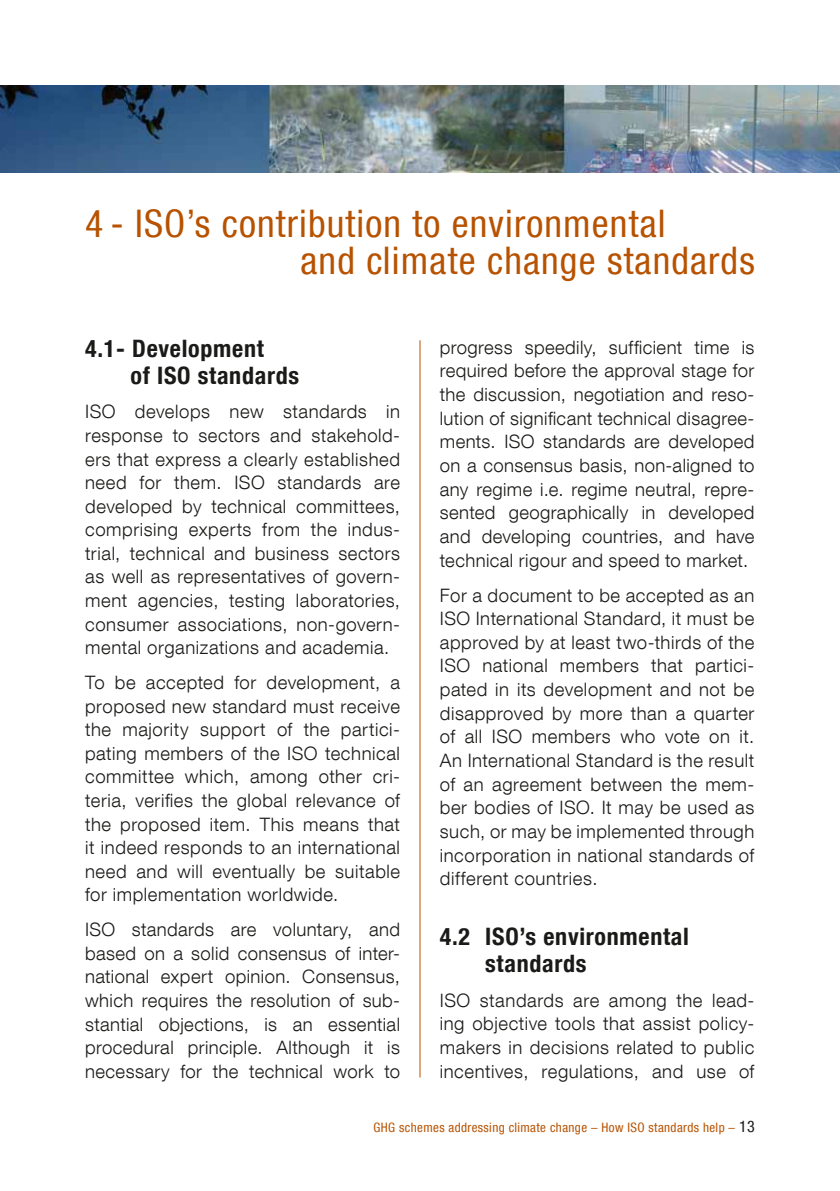
<style>
.page{position:relative;width:840px;height:1191px;background:#fff}
.page>*{position:absolute;margin:0;border:0;box-sizing:border-box;transform-origin:0 0}
.t1{font:condensed 38px/37px "Helvetica Neue LT Com";letter-spacing:.03em;color:#b75200}
.t2{font:700 condensed 24px/26px "Helvetica Neue LT Com";letter-spacing:.03em;color:#1a1a18}
.t3{font:300 18.4px/23.6px "Helvetica Neue LT Com";letter-spacing:.025em;color:#1a1a18;text-align:justify}
.t4{font:condensed 13px "Helvetica Neue LT Com";letter-spacing:.03em;color:#b75200}
.s1{font-size:16px;color:#1a1a18}
</style>
<div class="page">
<hr style="left:419px;top:340px;width:1px;height:737px;background:#b75200">
<img style="left:0;top:86px;width:839px;height:87px">
<h1 class="t1" style="left:300px;top:204px;width:455px;text-indent:-215px">4 - ISO’s contribution to environmental<br>and climate change standards</h1>
<h2 class="t2" style="left:130px;top:336px;width:170px;text-indent:-45px">4.1- Development<br>of ISO standards</h2>
<p class="t3" style="left:85px;top:400px;width:316px">ISO develops new standards in response to sectors and stakehold&shy;ers that express a clearly established need for them. ISO standards are developed by technical committees, comprising experts from the indus&shy;trial, technical and business sectors as well as representatives of govern&shy;ment agencies, testing laboratories, consumer associations, non-govern&shy;mental organizations and academia.</p>
<p class="t3" style="left:85px;top:670px;width:316px">To be accepted for development, a proposed new standard must receive the majority support of the partici&shy;pating members of the ISO technical committee which, among other cri&shy;teria, verifies the global relevance of the proposed item. This means that it indeed responds to an international need and will eventually be suitable for implementation worldwide.</p>
<p class="t3" style="left:85px;top:917px;width:316px">ISO standards are voluntary, and based on a solid consensus of inter&shy;national expert opinion. Consensus, which requires the resolution of sub&shy;stantial objections, is an essential procedural principle. Although it is necessary for the technical work to</p>
<p class="t3" style="left:439px;top:335px;width:316px">progress speedily, sufficient time is required before the approval stage for the discussion, negotiation and reso&shy;lution of significant technical disagree&shy;ments. ISO standards are developed on a consensus basis, non-aligned to any regime i.e. regime neutral, repre&shy;sented geographically in developed and developing countries, and have technical rigour and speed to market.</p>
<p class="t3" style="left:439px;top:583px;width:316px">For a document to be accepted as an ISO International Standard, it must be approved by at least two-thirds of the ISO national members that partici&shy;pated in its development and not be disapproved by more than a quarter of all ISO members who vote on it.<br>An International Standard is the result of an agreement between the mem&shy;ber bodies of ISO. It may be used as such, or may be implemented through incorporation in national standards of different countries.</p>
<h2 class="t2" style="left:485px;top:924px;width:205px;text-indent:-45px">4.2 ISO’s environmental standards</h2>
<p class="t3" style="left:439px;top:987px;width:316px">ISO standards are among the lead&shy;ing objective tools that assist policy&shy;makers in decisions related to public incentives, regulations, and use of</p>
<p class="t4" style="left:373px;top:1120px;width:382px">GHG schemes addressing climate change – How ISO standards help – <span class="s1">13</span></p>
</div>
